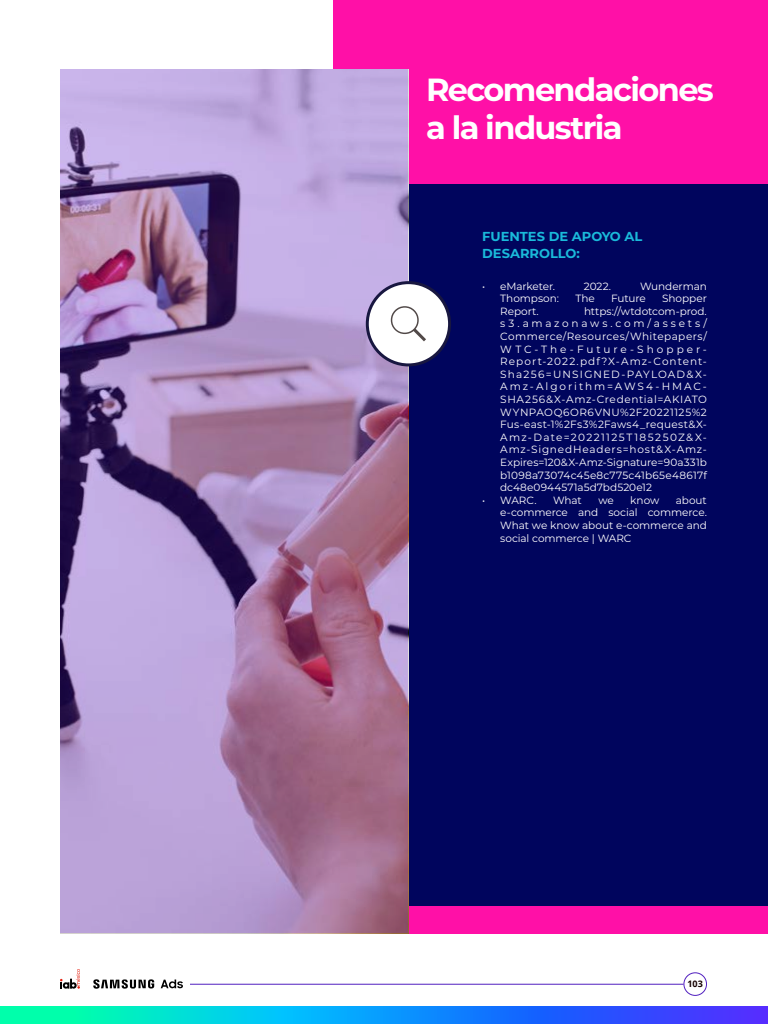
<style>
.page{position:relative;width:768px;height:1024px;background:#fff}
.page>*{position:absolute;margin:0;border:0;box-sizing:border-box;transform-origin:0 0}
.t1{font:700 32px/38.4px "Montserrat";letter-spacing:-.05em;color:#fff}
.t2{font:700 13px/17px "Montserrat";color:#1abada}
.t3{font:10.5px/12.6px "Montserrat";letter-spacing:-.005em;color:#fff;text-align:justify}
.t4{font:700 9px "Open Sans";color:#150200}
</style>
<div class="page">
<div style="left:334px;top:0;width:434px;height:934px;background:#ff10a7"></div>
<div style="left:60px;top:185px;width:708px;height:721px;background:#00055d"></div>
<svg style="left:60px;top:69px;width:348px;height:864px;background:#a887b7"></svg>
<div style="left:367px;top:283px;width:83px;height:82px;background:#fff;border-radius:50%"></div>
<div style="left:366px;top:281px;width:85px;height:85px;border:3px solid #181740;border-radius:50%"></div>
<svg style="left:391px;top:306px;width:35px;height:35px"></svg>
<svg style="left:0;top:1006px;width:768px;height:18px;background:#139beb"></svg>
<hr style="left:190px;top:984px;width:494px;height:1px;background:#511fbf">
<div style="left:684px;top:972px;width:23px;height:24px;border:1px solid #511fbf;border-radius:50%"></div>
<svg style="left:93px;top:979px;width:61px;height:10px"></svg>
<svg style="left:161px;top:980px;width:22px;height:8px"></svg>
<svg style="left:60px;top:969px;width:20px;height:20px"></svg>
<h1 class="t1" style="left:426px;top:69px;width:289px">Recomendaciones a la industria</h1>
<p class="t2" style="left:482px;top:227px;width:162px">FUENTES DE APOYO AL<br>DESARROLLO:</p>
<p class="t3" style="left:482px;top:279px;width:74px">• eMarketer.</p>
<p class="t3" style="left:584px;top:279px;width:29px">2022.</p>
<p class="t3" style="left:640px;top:279px;width:68px">Wunderman</p>
<p class="t3" style="left:500px;top:292px;width:60px">Thompson:</p>
<p class="t3" style="left:575px;top:292px;width:21px">The</p>
<p class="t3" style="left:611px;top:292px;width:36px">Future</p>
<p class="t3" style="left:662px;top:292px;width:46px">Shopper</p>
<p class="t3" style="left:500px;top:304px;width:40px">Report.</p>
<p class="t3" style="left:500px;top:304px;width:208px;text-indent:84px">https://wtdotcom-prod. s3.amazonaws.com/assets/ Commerce/Resources/Whitepapers/ WTC-The-Future-Shopper-Report-2022.pdf?X-Amz-Content-Sha256=UNSIGNED-PAYLOAD&amp;X-Amz-Algorithm=AWS4-HMAC-SHA256&amp;X-Amz-Credential=AKIATO WYNPAOQ6OR6VNU%2F20221125%2<br>Fus-east-1%2Fs3%2Faws4_request&amp;X-Amz-Date=20221125T185250Z&amp;X-Amz-SignedHeaders=host&amp;X-Amz-Expires=120&amp;X-Amz-Signature=90a331b b1098a73074c45e8c775c41b65e48617f dc48e0944571a5d7bd520e12</p>
<p class="t3" style="left:482px;top:493px;width:56px">• WARC.</p>
<p class="t3" style="left:553px;top:493px;width:30px">What</p>
<p class="t3" style="left:598px;top:493px;width:17px">we</p>
<p class="t3" style="left:630px;top:493px;width:31px">know</p>
<p class="t3" style="left:500px;top:493px;width:208px;text-indent:176px">about e-commerce and social commerce.<br>What we know about e-commerce and social commerce | WARC</p>
<p class="t4" style="left:688px;top:977px;width:17px">103</p>
</div>
